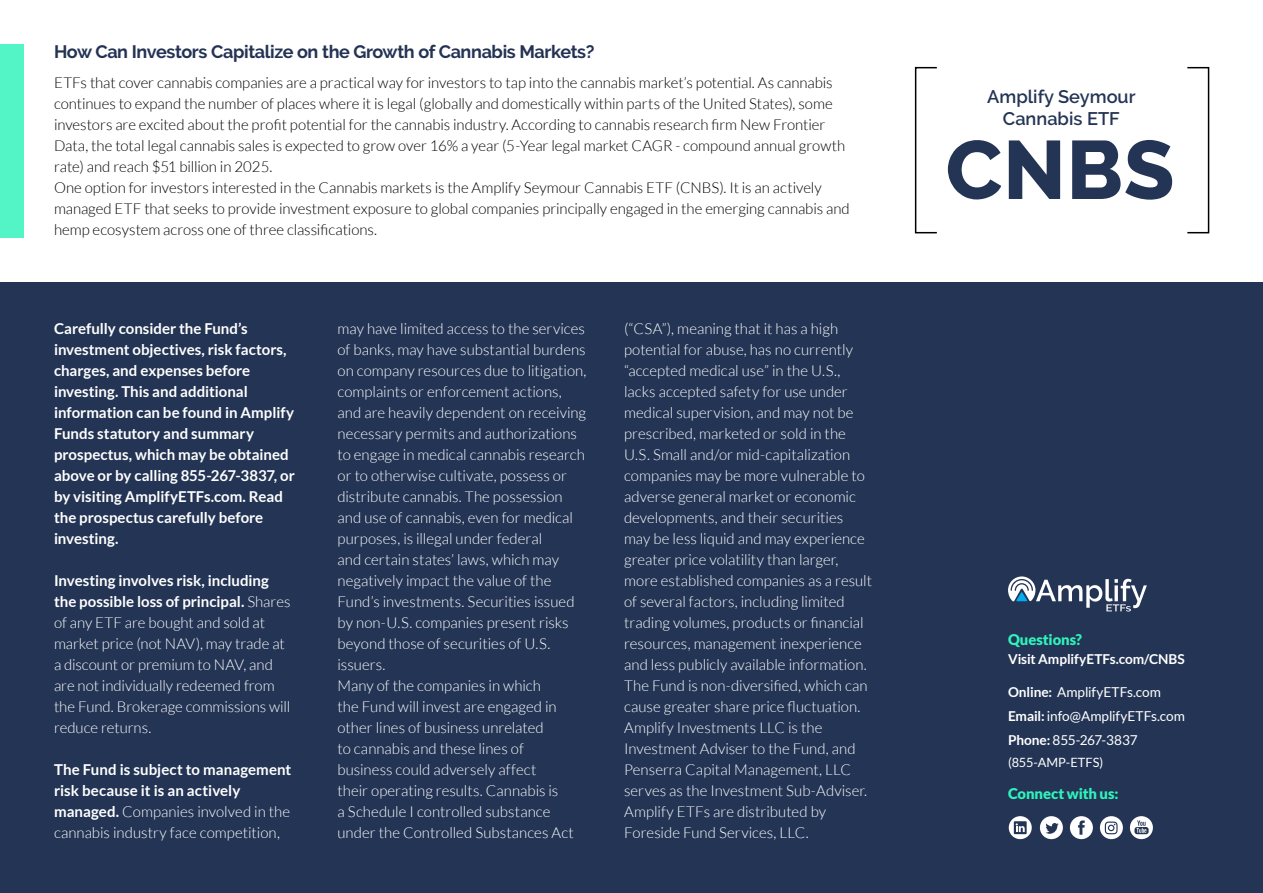
<style>
.page{position:relative;width:1263px;height:893px;background:#fff}
.page>*{position:absolute;margin:0;border:0;box-sizing:border-box;transform-origin:0 0}
.t1{font:800 82.5px "Raleway";color:#233454}
.t2{font:600 18.15px/21.9px "Raleway";color:#233454;text-align:center}
.B{font:700 18px "Raleway";letter-spacing:-.02em;color:#243354}
.B-2{font:300 15px/21px "Lato";color:#fff}
.B-3{font:300 15px/21px "Lato";letter-spacing:-.005em;color:#000}
.B-4{font:700 15px/21px "Lato";color:#fff}
.B-5{font:900 14.85px "Lato";letter-spacing:-.005em;color:#30f2bb}
.B-6{font:13.65px "Lato";letter-spacing:-.005em;color:#fff}
.B-7{font:700 13.65px "Lato";letter-spacing:-.005em;color:#fff}
.B-8{font:12.75px "Lato";color:#fff}
.s1{font-weight:700}
.s2{font-weight:300}
</style>
<div class="page">
<div style="left:0;top:283px;width:1263px;height:610px;background:#233454"></div>
<svg style="left:1008px;top:576px;width:139px;height:35px"></svg>
<div style="left:1040px;top:816px;width:23px;height:23px;background:#fff;border-radius:50%"></div>
<svg style="left:1070px;top:816px;width:23px;height:23px"></svg>
<svg style="left:1100px;top:816px;width:23px;height:23px"></svg>
<svg style="left:1009px;top:816px;width:23px;height:23px"></svg>
<svg style="left:1130px;top:816px;width:23px;height:23px"></svg>
<svg style="left:1105px;top:821px;width:12px;height:13px"></svg>
<svg style="left:1045px;top:823px;width:14px;height:11px"></svg>
<div style="left:0;top:44px;width:23px;height:193px;background:#53f4c6"></div>
<div style="left:915px;top:67px;width:22px;height:166px;border:2px solid #000"></div>
<div style="left:1186px;top:67px;width:23px;height:166px;border:2px solid #000"></div>
<p class="B" style="left:54px;top:42px;width:542px">How Can Investors Capitalize on the Growth of Cannabis Markets?</p>
<p class="B-3" style="left:54px;top:72px;width:793px">ETFs that cover cannabis companies are a practical way for investors to tap into the cannabis market’s potential. As cannabis continues to expand the number of places where it is legal (globally and domestically within parts of the United States), some investors are excited about the profit potential for the cannabis industry. According to cannabis research firm New Frontier Data, the total legal cannabis sales is expected to grow over 16% a year (5-Year legal market CAGR - compound annual growth rate) and reach $51 billion in 2025.</p>
<p class="B-3" style="left:54px;top:177px;width:797px">One option for investors interested in the Cannabis markets is the Amplify Seymour Cannabis ETF (CNBS). It is an actively managed ETF that seeks to provide investment exposure to global companies principally engaged in the emerging cannabis and hemp ecosystem across one of three classifications.</p>
<p class="B-4" style="left:54px;top:318px;width:242px">Carefully consider the Fund’s investment objectives, risk factors, charges, and expenses before investing. This and additional information can be found in Amplify<br>Funds statutory and summary prospectus, which may be obtained above or by calling 855-267-3837, or by visiting AmplifyETFs.com. Read the prospectus carefully before investing.</p>
<p class="B-2" style="left:54px;top:570px;width:238px"><span class="s1">Investing involves risk, including the possible loss of principal.</span> Shares of any ETF are bought and sold at market price (not NAV), may trade at a discount or premium to NAV, and are not individually redeemed from the Fund. Brokerage commissions will reduce returns.</p>
<p class="B-4" style="left:54px;top:759px;width:239px">The Fund is subject to management risk because it is an actively managed. <span class="s2">Companies involved in the cannabis industry face competition,</span></p>
<p class="B-2" style="left:338px;top:318px;width:251px">may have limited access to the services of banks, may have substantial burdens on company resources due to litigation, complaints or enforcement actions, and are heavily dependent on receiving necessary permits and authorizations to engage in medical cannabis research or to otherwise cultivate, possess or distribute cannabis. The possession and use of cannabis, even for medical purposes, is illegal under federal<br>and certain states’ laws, which may negatively impact the value of the Fund’s investments. Securities issued by non-U.S. companies present risks beyond those of securities of U.S. issuers.</p>
<p class="B-2" style="left:338px;top:675px;width:238px">Many of the companies in which<br>the Fund will invest are engaged in other lines of business unrelated<br>to cannabis and these lines of business could adversely affect<br>their operating results. Cannabis is<br>a Schedule I controlled substance under the Controlled Substances Act</p>
<p class="B-2" style="left:624px;top:318px;width:250px">(“CSA”), meaning that it has a high potential for abuse, has no currently “accepted medical use” in the U.S., lacks accepted safety for use under medical supervision, and may not be prescribed, marketed or sold in the U.S. Small and/or mid-capitalization companies may be more vulnerable to adverse general market or economic developments, and their securities may be less liquid and may experience greater price volatility than larger, more established companies as a result of several factors, including limited trading volumes, products or financial resources, management inexperience and less publicly available information.<br>The Fund is non-diversified, which can cause greater share price fluctuation.</p>
<p class="B-2" style="left:624px;top:717px;width:245px">Amplify Investments LLC is the Investment Adviser to the Fund, and Penserra Capital Management, LLC serves as the Investment Sub-Adviser.<br>Amplify ETFs are distributed by Foreside Fund Services, LLC.</p>
<p class="t2" style="left:987px;top:85px;width:150px">Amplify Seymour<br>Cannabis ETF</p>
<p class="t1" style="left:946px;top:123px;width:230px">CNBS</p>
<p class="B-5" style="left:1008px;top:630px;width:76px">Questions?</p>
<p class="B-7" style="left:1008px;top:651px;width:178px">Visit AmplifyETFs.com/CNBS</p>
<p class="B-6" style="left:1008px;top:684px;width:154px"><span class="s1">Online:</span> AmplifyETFs.com</p>
<p class="B-6" style="left:1008px;top:708px;width:178px"><span class="s1">Email:</span> info@AmplifyETFs.com</p>
<p class="B-6" style="left:1008px;top:732px;width:131px"><span class="s1">Phone:</span> 855-267-3837</p>
<p class="B-8" style="left:1008px;top:755px;width:97px">(855-AMP-ETFS)</p>
<p class="B-5" style="left:1008px;top:785px;width:112px">Connect with us:</p>
</div>
